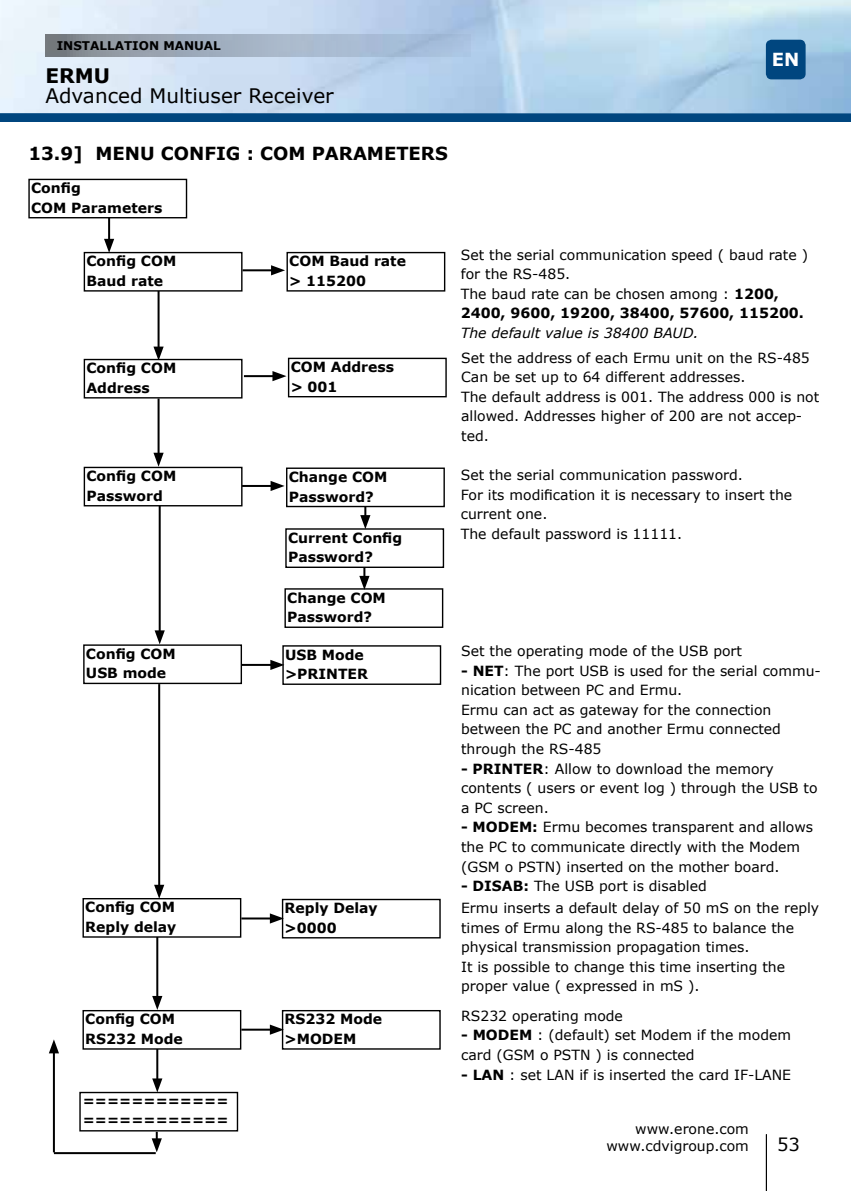
<style>
.page{position:relative;width:851px;height:1191px;background:#fff}
.page>*{position:absolute;margin:0;border:0;box-sizing:border-box;transform-origin:0 0}
.t1{font:20px "Verdana";color:#000}
.t2{font:700 20px "Verdana";color:#000}
.t3{font:700 18px "Verdana";color:#000}
.t4{font:700 18px "Verdana";color:#fff}
.t5{font:18px "Verdana";color:#000}
.t6{font:14px/19.6px "Verdana";color:#000}
.t7{font:700 14px/19.6px "Verdana";color:#000}
.t8{font:italic 14px "Verdana";color:#000}
.t9{font:700 12px "Verdana";color:#000}
.s1{font-weight:700}
</style>
<div class="page">
<div style="left:0;top:113px;width:850px;height:9px;background:#00467f"></div>
<hr style="left:765px;top:1134px;width:1px;height:57px;background:#000">
<img style="left:1px;top:0;width:849px;height:113px">
<img style="left:0;top:0;width:1px;height:113px">
<svg style="left:45px;top:34px;width:426px;height:23px;background:#9dacbe"></svg>
<div style="left:765px;top:40px;width:40px;height:39px;background:#00467f;border-radius:6px"></div>
<div style="left:28px;top:179px;width:159px;height:39px;border:1px solid #000"></div>
<hr style="left:157px;top:292px;width:2px;height:58px;background:#000">
<svg style="left:153px;top:346px;width:11px;height:13px"></svg>
<div style="left:84px;top:252px;width:158px;height:39px;border:1px solid #000"></div>
<div style="left:84px;top:359px;width:158px;height:39px;border:1px solid #000"></div>
<hr style="left:157px;top:399px;width:2px;height:57px;background:#000">
<svg style="left:153px;top:453px;width:11px;height:14px"></svg>
<div style="left:84px;top:467px;width:158px;height:39px;border:1px solid #000"></div>
<hr style="left:159px;top:506px;width:2px;height:127px;background:#000">
<svg style="left:154px;top:630px;width:11px;height:14px"></svg>
<div style="left:83px;top:644px;width:159px;height:40px;border:1px solid #000"></div>
<hr style="left:158px;top:685px;width:2px;height:203px;background:#000">
<svg style="left:154px;top:884px;width:10px;height:14px"></svg>
<div style="left:82px;top:898px;width:159px;height:39px;border:1px solid #000"></div>
<div style="left:79px;top:1091px;width:159px;height:40px;border:1px solid #000"></div>
<svg style="left:152px;top:1132px;width:10px;height:20px"></svg>
<hr style="left:54px;top:1152px;width:102px;height:2px;background:#000">
<hr style="left:53px;top:1050px;width:2px;height:101px;background:#000">
<svg style="left:49px;top:1039px;width:10px;height:14px"></svg>
<hr style="left:243px;top:269px;width:31px;height:2px;background:#000">
<svg style="left:271px;top:265px;width:14px;height:10px"></svg>
<div style="left:286px;top:252px;width:159px;height:39px;border:1px solid #000"></div>
<hr style="left:245px;top:375px;width:30px;height:2px;background:#000">
<svg style="left:272px;top:371px;width:14px;height:10px"></svg>
<div style="left:288px;top:358px;width:158px;height:39px;border:1px solid #000"></div>
<hr style="left:243px;top:485px;width:30px;height:2px;background:#000">
<svg style="left:270px;top:481px;width:14px;height:10px"></svg>
<div style="left:286px;top:467px;width:159px;height:40px;border:1px solid #000"></div>
<div style="left:285px;top:528px;width:159px;height:40px;border:1px solid #000"></div>
<div style="left:284px;top:588px;width:159px;height:40px;border:1px solid #000"></div>
<div style="left:282px;top:645px;width:159px;height:40px;border:1px solid #000"></div>
<hr style="left:243px;top:664px;width:30px;height:2px;background:#000">
<svg style="left:270px;top:660px;width:14px;height:10px"></svg>
<div style="left:282px;top:898px;width:158px;height:40px;border:1px solid #000"></div>
<hr style="left:242px;top:917px;width:31px;height:2px;background:#000">
<svg style="left:270px;top:913px;width:14px;height:10px"></svg>
<hr style="left:156px;top:938px;width:2px;height:61px;background:#000">
<svg style="left:152px;top:996px;width:10px;height:14px"></svg>
<hr style="left:108px;top:218px;width:2px;height:24px;background:#000">
<svg style="left:104px;top:239px;width:10px;height:14px"></svg>
<svg style="left:360px;top:507px;width:10px;height:22px"></svg>
<svg style="left:359px;top:568px;width:10px;height:22px"></svg>
<div style="left:82px;top:1010px;width:159px;height:39px;border:1px solid #000"></div>
<hr style="left:156px;top:1050px;width:2px;height:31px;background:#000">
<svg style="left:152px;top:1078px;width:10px;height:14px"></svg>
<div style="left:282px;top:1010px;width:158px;height:39px;border:1px solid #000"></div>
<hr style="left:242px;top:1028px;width:31px;height:2px;background:#000">
<svg style="left:270px;top:1024px;width:14px;height:10px"></svg>
<p class="t9" style="left:57px;top:37px;width:166px">INSTALLATION MANUAL</p>
<h1 class="t2" style="left:45px;top:61px;width:66px">ERMU</h1>
<h1 class="t1" style="left:45px;top:82px;width:290px">Advanced Multiuser Receiver</h1>
<p class="t4" style="left:771px;top:47px;width:29px">EN</p>
<p class="t3" style="left:28px;top:141px;width:421px">13.9] MENU CONFIG : COM PARAMETERS</p>
<p class="t7" style="left:31px;top:178px;width:133px">Config<br>COM Parameters</p>
<p class="t7" style="left:86px;top:251px;width:91px">Config COM<br>Baud rate</p>
<p class="t7" style="left:86px;top:358px;width:91px">Config COM<br>Address</p>
<p class="t7" style="left:86px;top:466px;width:91px">Config COM<br>Password</p>
<p class="t7" style="left:86px;top:643px;width:91px">Config COM<br>USB mode</p>
<p class="t7" style="left:85px;top:897px;width:93px">Config COM<br>Reply delay</p>
<p class="t7" style="left:289px;top:251px;width:118px">COM Baud rate &gt; 115200</p>
<p class="t7" style="left:290px;top:357px;width:105px">COM Address &gt; 001</p>
<p class="t7" style="left:289px;top:467px;width:100px">Change COM<br>Password?</p>
<p class="t7" style="left:288px;top:527px;width:116px">Current Config<br>Password?</p>
<p class="t7" style="left:287px;top:587px;width:100px">Change COM<br>Password?</p>
<p class="t7" style="left:285px;top:644px;width:84px">USB Mode &gt;PRINTER</p>
<p class="t7" style="left:284px;top:898px;width:94px">Reply Delay &gt;0000</p>
<p class="t6" style="left:460px;top:244px;width:349px">Set the serial communication speed ( baud rate ) for the RS-485.<br>The baud rate can be chosen among : <span class="s1">1200, 2400, 9600, 19200, 38400, 57600, 115200.</span></p>
<p class="t8" style="left:460px;top:323px;width:239px">The default value is 38400 BAUD.</p>
<p class="t6" style="left:461px;top:347px;width:359px">Set the address of each Ermu unit on the RS-485<br>Can be set up to 64 different addresses.<br>The default address is 001. The address 000 is not allowed. Addresses higher of 200 are not accep&shy;ted.</p>
<p class="t6" style="left:460px;top:465px;width:333px">Set the serial communication password.<br>For its modification it is necessary to insert the current one.<br>The default password is 11111.</p>
<p class="t6" style="left:461px;top:641px;width:282px">Set the operating mode of the USB port</p>
<p class="t6" style="left:461px;top:660px;width:361px"><span class="s1">- NET</span>: The port USB is used for the serial commu&shy;nication between PC and Ermu.<br>Ermu can act as gateway for the connection between the PC and another Ermu connected through the RS-485</p>
<p class="t6" style="left:461px;top:758px;width:358px"><span class="s1">- PRINTER</span>: Allow to download the memory contents ( users or event log ) through the USB to a PC screen.</p>
<p class="t6" style="left:461px;top:817px;width:353px"><span class="s1">- MODEM:</span> Ermu becomes transparent and allows the PC to communicate directly with the Modem (GSM o PSTN) inserted on the mother board.</p>
<p class="t6" style="left:461px;top:875px;width:359px;line-height:21.8px"><span class="s1">- DISAB:</span> The USB port is disabled<br>Ermu inserts a default delay of 50 mS on the reply</p>
<p class="t6" style="left:461px;top:917px;width:334px">times of Ermu along the RS-485 to balance the physical transmission propagation times.<br>It is possible to change this time inserting the proper value ( expressed in mS ).</p>
<p class="t7" style="left:85px;top:1009px;width:99px">Config COM<br>RS232 Mode</p>
<p class="t7" style="left:284px;top:1009px;width:99px">RS232 Mode &gt;MODEM</p>
<p class="t6" style="left:461px;top:1005px;width:163px">RS232 operating mode</p>
<p class="t6" style="left:461px;top:1025px;width:331px"><span class="s1">- MODEM</span> : (default) set Modem if the modem card (GSM o PSTN ) is connected</p>
<p class="t6" style="left:461px;top:1064px;width:331px"><span class="s1">- LAN</span> : set LAN if is inserted the card IF-LANE</p>
<p class="t7" style="left:83px;top:1090px;width:147px">============ ============</p>
<p class="t6" style="left:606px;top:1120px;width:144px;line-height:16.8px;text-align:right">www.erone.com www.cdvigroup.com</p>
<p class="t5" style="left:776px;top:1132px;width:24px">53</p>
</div>
